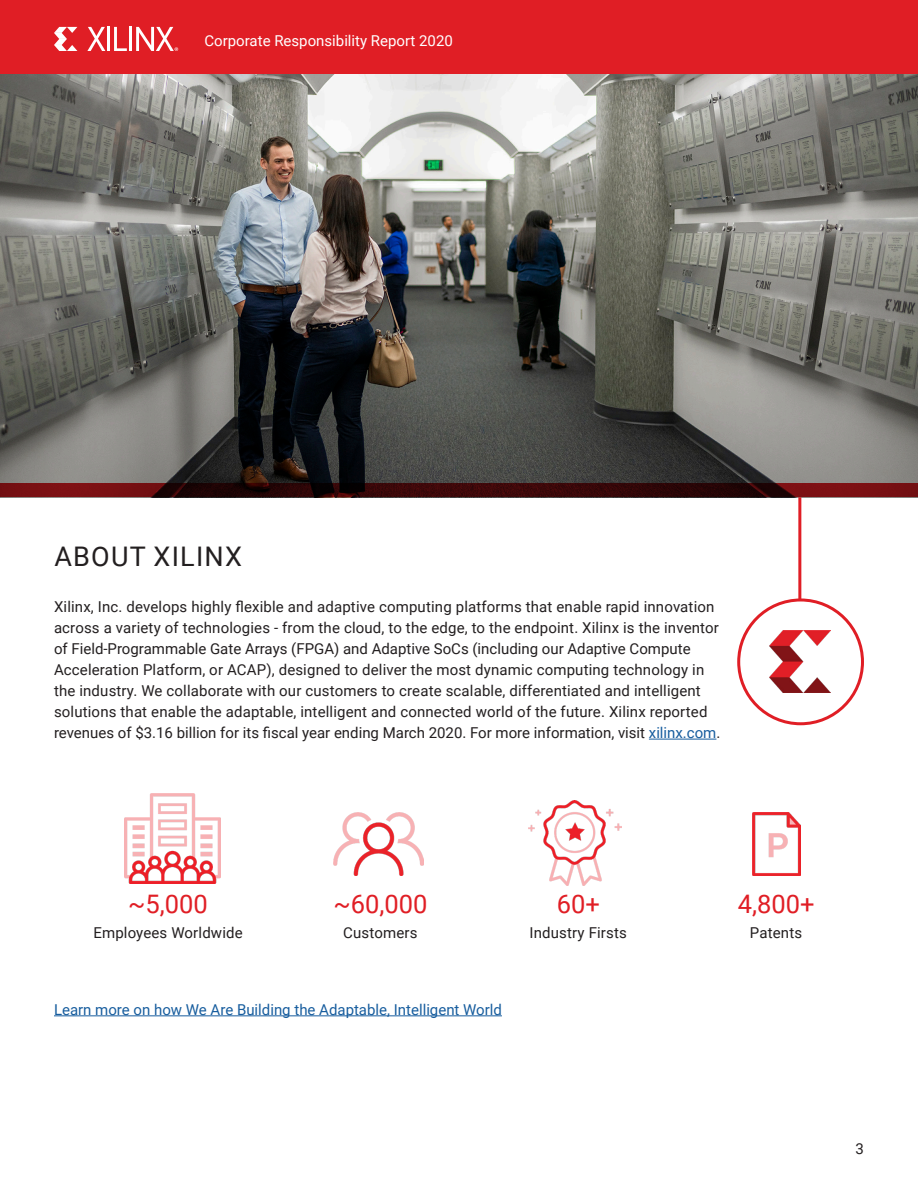
<style>
.page{position:relative;width:918px;height:1188px;background:#fff}
.page>*{position:absolute;margin:0;border:0;box-sizing:border-box;transform-origin:0 0}
.t1{font:27px "Roboto";letter-spacing:.045em;color:#231f20}
.Sub_Title{font:25.5px "Roboto";color:#e01e25}
.Body{font:15px/21px "Roboto";letter-spacing:.01em;color:#231f20}
.Body-2{font:15px "Roboto";color:#175d9e}
.t2{font:15px "Roboto";color:#fff}
.s1{color:#175d9e}
</style>
<div class="page">
<div style="left:0;top:0;width:918px;height:74px;background:#e01e25"></div>
<svg style="left:54px;top:27px;width:23px;height:24px"></svg>
<svg style="left:87px;top:27px;width:18px;height:24px"></svg>
<hr style="left:107px;top:27px;width:3px;height:24px;background:#fff">
<svg style="left:114px;top:27px;width:13px;height:24px"></svg>
<hr style="left:129px;top:27px;width:3px;height:24px;background:#fff">
<svg style="left:136px;top:27px;width:42px;height:24px"></svg>
<img style="left:0;top:74px;width:918px;height:410px">
<img style="left:125px;top:794px;width:95px;height:90px">
<img style="left:334px;top:812px;width:90px;height:64px">
<img style="left:529px;top:800px;width:93px;height:86px">
<img style="left:752px;top:812px;width:48px;height:64px">
<hr style="left:649px;top:739px;width:67px;height:1px;background:#175d9e">
<hr style="left:54px;top:1015px;width:448px;height:1px;background:#175d9e">
<svg style="left:0;top:484px;width:918px;height:13px;background:#44080a"></svg>
<hr style="left:798px;top:499px;width:3px;height:99px;background:#e01e25">
<div style="left:737px;top:598px;width:127px;height:127px;border:3px solid #e01e25;border-radius:50%"></div>
<img style="left:770px;top:630px;width:61px;height:63px">
<p class="t2" style="left:204px;top:30px;width:250px">Corporate Responsibility Report 2020</p>
<p class="t1" style="left:54px;top:538px;width:189px">ABOUT XILINX</p>
<p class="Body" style="left:54px;top:596px;width:668px">Xilinx, Inc. develops highly flexible and adaptive computing platforms that enable rapid innovation across a variety of technologies - from the cloud, to the edge, to the endpoint. Xilinx is the inventor of Field-Programmable Gate Arrays (FPGA) and Adaptive SoCs (including our Adaptive Compute Acceleration Platform, or ACAP), designed to deliver the most dynamic computing technology in the industry. We collaborate with our customers to create scalable, differentiated and intelligent solutions that enable the adaptable, intelligent and connected world of the future. Xilinx reported revenues of $3.16 billion for its fiscal year ending March 2020. For more information, visit <span class="s1">xilinx.com</span>.</p>
<p class="Sub_Title" style="left:128px;top:886px;width:81px">~5,000</p>
<p class="Body" style="left:93px;top:922px;width:151px">Employees Worldwide</p>
<p class="Sub_Title" style="left:333px;top:886px;width:95px">~60,000</p>
<p class="Body" style="left:343px;top:922px;width:76px">Customers</p>
<p class="Body-2" style="left:54px;top:999px;width:449px">Learn more on how We Are Building the Adaptable, Intelligent World</p>
<p class="Sub_Title" style="left:557px;top:886px;width:45px">60+</p>
<p class="Body" style="left:530px;top:922px;width:99px">Industry Firsts</p>
<p class="Sub_Title" style="left:738px;top:886px;width:78px">4,800+</p>
<p class="Body" style="left:750px;top:922px;width:54px">Patents</p>
<p class="Body" style="left:856px;top:1138px;width:10px">3</p>
</div>
